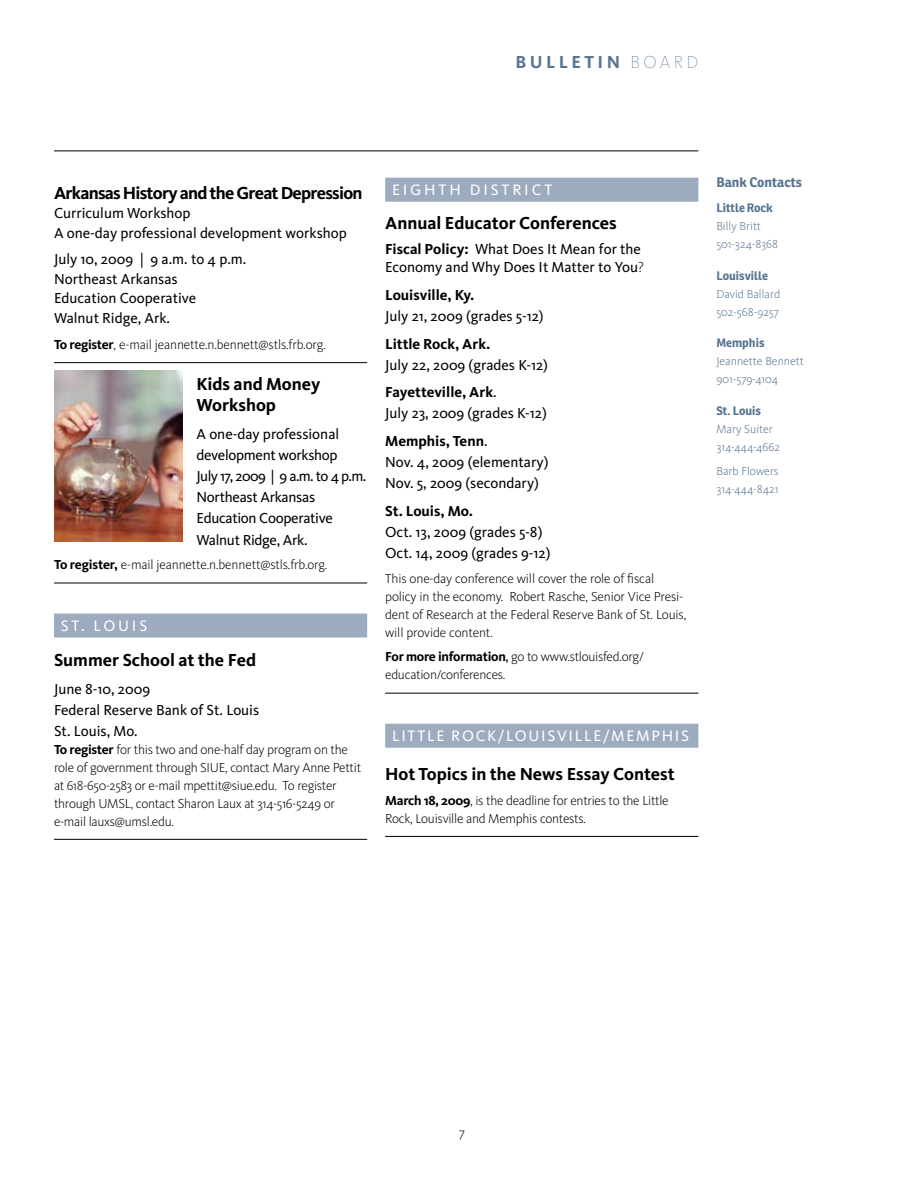
<style>
.page{position:relative;width:918px;height:1188px;background:#fff}
.page>*{position:absolute;margin:0;border:0;box-sizing:border-box;transform-origin:0 0}
.t1{font:700 18px/21px "Kievit OT";color:#000}
.t2{font:700 18px "Kievit OT";letter-spacing:-.04em;color:#000}
.t3{font:100 18px "Kievit OT";letter-spacing:.19em;color:#577491}
.t4{font:700 18px "Kievit OT";color:#577491}
.t5{font:15.75px "Kievit OT";letter-spacing:.11em;color:#fff}
.t6{font:15.75px "Kievit OT";letter-spacing:.18em;color:#fff}
.t7{font:15px/19.5px "Kievit OT";color:#000}
.t8{font:15px/21.1px "Kievit OT";letter-spacing:-.02em;color:#000}
.t9{font:700 15px "Kievit OT";color:#000}
.t10{font:300 13.5px/18px "Kievit OT";letter-spacing:-.02em;color:#000}
.t11{font:700 13.5px "Ronnia";color:#577491}
.t12{font:300 12px/18px "Kievit OT";color:#577491}
.t13{font:700 12px "Ronnia";color:#577491}
.s1{font-weight:700}
.s2{font-weight:300}
.s3{font-weight:400}
</style>
<div class="page">
<hr style="left:54px;top:151px;width:644px;height:1px;background:#000">
<hr style="left:54px;top:362px;width:313px;height:1px;background:#000">
<hr style="left:54px;top:583px;width:313px;height:1px;background:#000">
<div style="left:54px;top:614px;width:313px;height:24px;background:#9dabbe"></div>
<hr style="left:54px;top:839px;width:313px;height:1px;background:#000">
<div style="left:385px;top:178px;width:313px;height:24px;background:#9dabbe"></div>
<hr style="left:385px;top:693px;width:313px;height:1px;background:#000">
<div style="left:385px;top:724px;width:313px;height:24px;background:#9dabbe"></div>
<hr style="left:385px;top:836px;width:313px;height:1px;background:#000">
<img style="left:54px;top:371px;width:128px;height:170px">
<h1 class="t4" style="left:516px;top:51px;width:28px">bulle</h1>
<h1 class="t3" style="left:584px;top:52px;width:115px"><span class="s1">ti n</span> BOARD</h1>
<h1 class="t2" style="left:54px;top:182px;width:310px">Arkansas History and the Great Depression</h1>
<p class="t7" style="left:54px;top:204px;width:294px">Curriculum Workshop<br>A one-day professional development workshop</p>
<p class="t7" style="left:54px;top:250px;width:194px">July 10, 2009 | 9 a.m. to 4 p.m.<br>N ortheast Arkansas<br>Education Cooperative<br>Walnut Ridge, Ark.</p>
<p class="t10" style="left:54px;top:336px;width:273px"><span class="s1">To register</span>, e-mail jeannette.n.bennett@stls.frb.org.</p>
<h1 class="t1" style="left:196px;top:374px;width:125px">Kids and Money<br>Workshop</h1>
<p class="t8" style="left:196px;top:424px;width:171px">A one-day professional development workshop<br>July 17, 2009 | 9 a.m. to 4 p.m.<br>N ortheast Arkansas<br>Education Cooperative<br>Walnut Ridge, Ark.</p>
<p class="t10" style="left:54px;top:556px;width:275px"><span class="s1">To register,</span> e-mail jeannette.n.bennett@stls.frb.org.</p>
<p class="t5" style="left:61px;top:617px;width:88px">st. louis</p>
<h1 class="t1" style="left:54px;top:649px;width:204px">Summer School at the Fed</h1>
<p class="t7" style="left:54px;top:678px;width:207px;line-height:21px">June 8-10, 2009<br>Federal Reserve Bank of St. Louis<br>St. Louis, Mo.</p>
<p class="t10" style="left:54px;top:740px;width:309px"><span class="s1">To register</span> for this two and one-half day program on the role of government through SIUE, contact Mary Anne Pettit at 618-650-2583 or e-mail mpettit@siue.edu. To register through UMSL, contact Sharon Laux at 314-516-5249 or e-mail lauxs@umsl.edu.</p>
<p class="t6" style="left:392px;top:181px;width:162px">e igh th d istric t</p>
<h1 class="t1" style="left:385px;top:213px;width:233px">Annual Educator Conferences</h1>
<p class="t7" style="left:385px;top:240px;width:260px;line-height:18px"><span class="s1">Fiscal Policy:</span> What Does I t Mean for the<br>Economy and Why Does I t Matter to You<span class="s2">?</span></p>
<p class="t9" style="left:385px;top:286px;width:91px">Louisville, Ky.</p>
<p class="t7" style="left:385px;top:306px;width:160px">July 21, 2009 (grades 5-12)</p>
<p class="t9" style="left:385px;top:335px;width:107px">Little Rock, Ark.</p>
<p class="t7" style="left:385px;top:351px;width:164px;line-height:27.8px">July 22, 2009 (grades K-12)<br><span class="s1">Fayetteville, Ark</span>.</p>
<p class="t7" style="left:385px;top:400px;width:163px;line-height:27.8px">July 23, 2009 (grades K-12)<br><span class="s1">Memphis, Tenn</span>.</p>
<p class="t7" style="left:385px;top:452px;width:165px;line-height:21px">N ov. 4, 2009 (elementary)<br>N ov. 5, 2009 (secondary)</p>
<p class="t9" style="left:385px;top:502px;width:90px">St. Louis, Mo.</p>
<p class="t7" style="left:385px;top:522px;width:167px;line-height:21px">Oct. 13, 2009 (grades 5-8)<br>Oct. 14, 2009 (grades 9-12)</p>
<p class="t10" style="left:385px;top:569px;width:303px">This one-day conference will cover the role of fiscal policy in the economy. Robert Rasche, Senior Vice Presi&shy;dent of Research at the Federal Reserve Bank of St. Louis, will provide content.</p>
<p class="t10" style="left:385px;top:648px;width:260px"><span class="s1">For more information</span><span class="s3">,</span> go to www.stlouisfed.org/ education/conferences.</p>
<p class="t5" style="left:392px;top:727px;width:299px">little rock/louisville/memph is</p>
<h1 class="t1" style="left:385px;top:764px;width:291px">Hot Topics in the N ews Essay Contest</h1>
<p class="t10" style="left:385px;top:791px;width:285px"><span class="s1">March 18, 2009</span>, is the deadline for entries to the Little<br>Rock, Louisville and Memphis contests.</p>
<p class="t11" style="left:716px;top:174px;width:87px">Bank Contacts</p>
<p class="t13" style="left:716px;top:200px;width:58px">Little Rock</p>
<p class="t12" style="left:716px;top:217px;width:63px">Billy Britt<br>501-324-8368</p>
<p class="t13" style="left:716px;top:268px;width:53px">Louisville</p>
<p class="t12" style="left:716px;top:285px;width:65px">David Ballard<br>502-568-9257</p>
<p class="t13" style="left:716px;top:335px;width:50px">Memphis</p>
<p class="t12" style="left:716px;top:352px;width:89px">Jeannette Bennett<br>901-579-4104</p>
<p class="t13" style="left:716px;top:403px;width:46px">St. Louis</p>
<p class="t12" style="left:716px;top:420px;width:65px">Mary Suiter<br>314-444-4662</p>
<p class="t12" style="left:716px;top:462px;width:64px">Barb Flowers<br>314-444-8421</p>
<p class="t10" style="left:459px;top:1124px;width:7px">7</p>
</div>
